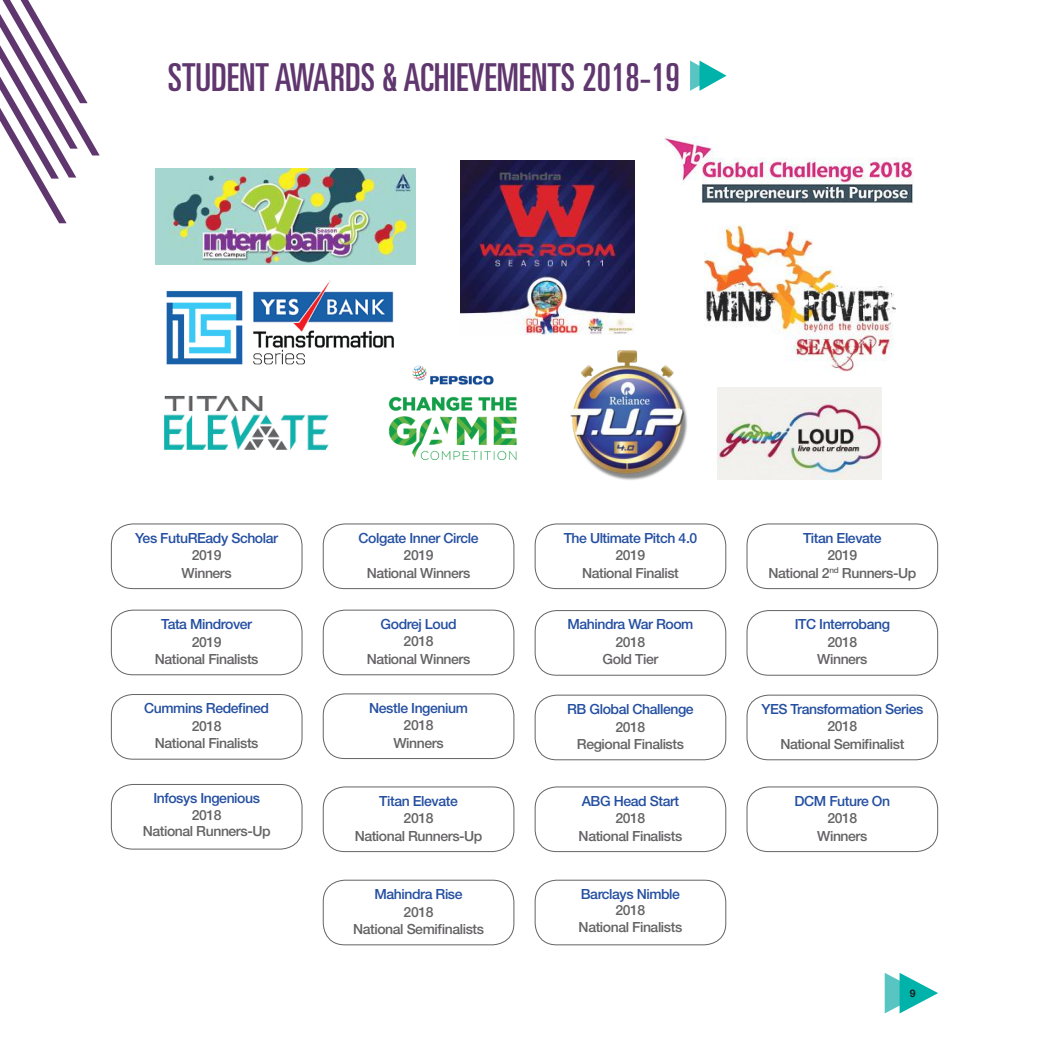
<style>
.page{position:relative;width:1042px;height:1042px;background:#fff}
.page>*{position:absolute;margin:0;border:0;box-sizing:border-box;transform-origin:0 0}
.t1{font:ultra-condensed 38.5px "Univers LT Std";color:#60366f}
.t2{font:500 14px/17.5px "Helvetica Neue LT Std";letter-spacing:-.03em;color:#656365;text-align:center}
.t3{font:500 14px "Helvetica Neue LT Std";letter-spacing:-.03em;color:#244fa1}
.t4{font:700 10.5px "Helvetica Neue LT Std";color:#241f1f}
</style>
<div class="page">
<svg style="left:884px;top:973px;width:54px;height:40px"></svg>
<div style="left:111px;top:523px;width:191px;height:66px;border:1px solid #656365;border-radius:21px"></div>
<div style="left:535px;top:523px;width:191px;height:66px;border:1px solid #656365;border-radius:21px"></div>
<div style="left:111px;top:609px;width:191px;height:66px;border:1px solid #656365;border-radius:21px"></div>
<div style="left:535px;top:610px;width:191px;height:66px;border:1px solid #656365;border-radius:21px"></div>
<div style="left:746px;top:610px;width:192px;height:66px;border:1px solid #656365;border-radius:21px"></div>
<div style="left:111px;top:694px;width:191px;height:65px;border:1px solid #656365;border-radius:21px"></div>
<div style="left:323px;top:609px;width:191px;height:66px;border:1px solid #656365;border-radius:21px"></div>
<div style="left:746px;top:786px;width:192px;height:66px;border:1px solid #656365;border-radius:21px"></div>
<div style="left:111px;top:784px;width:191px;height:65px;border:1px solid #656365;border-radius:21px"></div>
<div style="left:323px;top:693px;width:191px;height:66px;border:1px solid #656365;border-radius:21px"></div>
<div style="left:535px;top:694px;width:191px;height:66px;border:1px solid #656365;border-radius:21px"></div>
<div style="left:746px;top:694px;width:192px;height:66px;border:1px solid #656365;border-radius:21px"></div>
<div style="left:535px;top:786px;width:191px;height:66px;border:1px solid #656365;border-radius:21px"></div>
<div style="left:323px;top:786px;width:191px;height:66px;border:1px solid #656365;border-radius:21px"></div>
<div style="left:323px;top:879px;width:191px;height:66px;border:1px solid #656365;border-radius:21px"></div>
<div style="left:535px;top:879px;width:191px;height:66px;border:1px solid #656365;border-radius:21px"></div>
<img style="left:717px;top:387px;width:164px;height:93px">
<img style="left:156px;top:168px;width:259px;height:96px">
<img style="left:460px;top:161px;width:174px;height:173px">
<img style="left:570px;top:350px;width:118px;height:130px">
<img style="left:164px;top:396px;width:165px;height:55px">
<img style="left:166px;top:281px;width:228px;height:84px">
<img style="left:370px;top:359px;width:147px;height:101px">
<img style="left:665px;top:136px;width:248px;height:68px">
<svg style="left:0;top:0;width:100px;height:223px"></svg>
<svg style="left:690px;top:61px;width:36px;height:30px"></svg>
<div style="left:323px;top:523px;width:191px;height:66px;border:1px solid #656365;border-radius:21px"></div>
<div style="left:746px;top:523px;width:192px;height:66px;border:1px solid #656365;border-radius:21px"></div>
<img style="left:704px;top:225px;width:191px;height:147px">
<h1 class="t1" style="left:168px;top:55px;width:513px">STUDENT AWARDS &amp; ACHIEVEMENTS 2018-19</h1>
<p class="t3" style="left:135px;top:529px;width:144px">Yes FutuREady Scholar</p>
<p class="t2" style="left:182px;top:546px;width:52px">2019<br>Winners</p>
<p class="t3" style="left:161px;top:616px;width:92px">Tata Mindrover</p>
<p class="t2" style="left:155px;top:632px;width:105px">2019<br>National Finalists</p>
<p class="t3" style="left:144px;top:700px;width:126px">Cummins Redefined</p>
<p class="t2" style="left:155px;top:717px;width:105px">2018<br>National Finalists</p>
<p class="t3" style="left:153px;top:790px;width:108px">Infosys Ingenious</p>
<p class="t2" style="left:143px;top:806px;width:129px;line-height:16.6px">2018<br>National Runners-Up</p>
<p class="t3" style="left:359px;top:529px;width:121px">Colgate Inner Circle</p>
<p class="t2" style="left:367px;top:546px;width:105px">2019<br>National Winners</p>
<p class="t3" style="left:381px;top:615px;width:77px">Godrej Loud</p>
<p class="t2" style="left:367px;top:632px;width:105px">2018<br>National Winners</p>
<p class="t3" style="left:369px;top:699px;width:100px">Nestle Ingenium</p>
<p class="t2" style="left:393px;top:716px;width:52px">2018<br>Winners</p>
<p class="t3" style="left:379px;top:792px;width:80px">Titan Elevate</p>
<p class="t2" style="left:355px;top:809px;width:129px">2018<br>National Runners-Up</p>
<p class="t3" style="left:374px;top:886px;width:90px">Mahindra Rise</p>
<p class="t2" style="left:353px;top:902px;width:132px">2018<br>National Semifinalists</p>
<p class="t3" style="left:564px;top:529px;width:135px">The Ultimate Pitch 4.0</p>
<p class="t2" style="left:582px;top:546px;width:98px">2019<br>National Finalist</p>
<p class="t3" style="left:567px;top:616px;width:128px">Mahindra War Room</p>
<p class="t2" style="left:602px;top:633px;width:57px">2018<br>Gold Tier</p>
<p class="t3" style="left:567px;top:701px;width:128px">RB Global Challenge</p>
<p class="t2" style="left:577px;top:717px;width:109px">2018<br>Regional Finalists</p>
<p class="t3" style="left:582px;top:792px;width:99px">ABG Head Start</p>
<p class="t2" style="left:579px;top:809px;width:105px">2018<br>National Finalists</p>
<p class="t3" style="left:581px;top:885px;width:101px">Barclays Nimble</p>
<p class="t2" style="left:579px;top:902px;width:105px;line-height:16.6px">2018<br>National Finalists</p>
<p class="t3" style="left:803px;top:529px;width:80px">Titan Elevate</p>
<p class="t2" style="left:768px;top:546px;width:149px">2019<br>National 2<sup>nd</sup> Runners-Up</p>
<p class="t3" style="left:795px;top:616px;width:97px">ITC Interrobang</p>
<p class="t2" style="left:817px;top:633px;width:52px">2018<br>Winners</p>
<p class="t3" style="left:761px;top:700px;width:163px">YES Transformation Series</p>
<p class="t2" style="left:780px;top:717px;width:126px">2018<br>National Semifinalist</p>
<p class="t3" style="left:794px;top:792px;width:97px">DCM Future On</p>
<p class="t2" style="left:817px;top:809px;width:52px">2018<br>Winners</p>
<p class="t4" style="left:910px;top:986px;width:7px">9</p>
</div>
